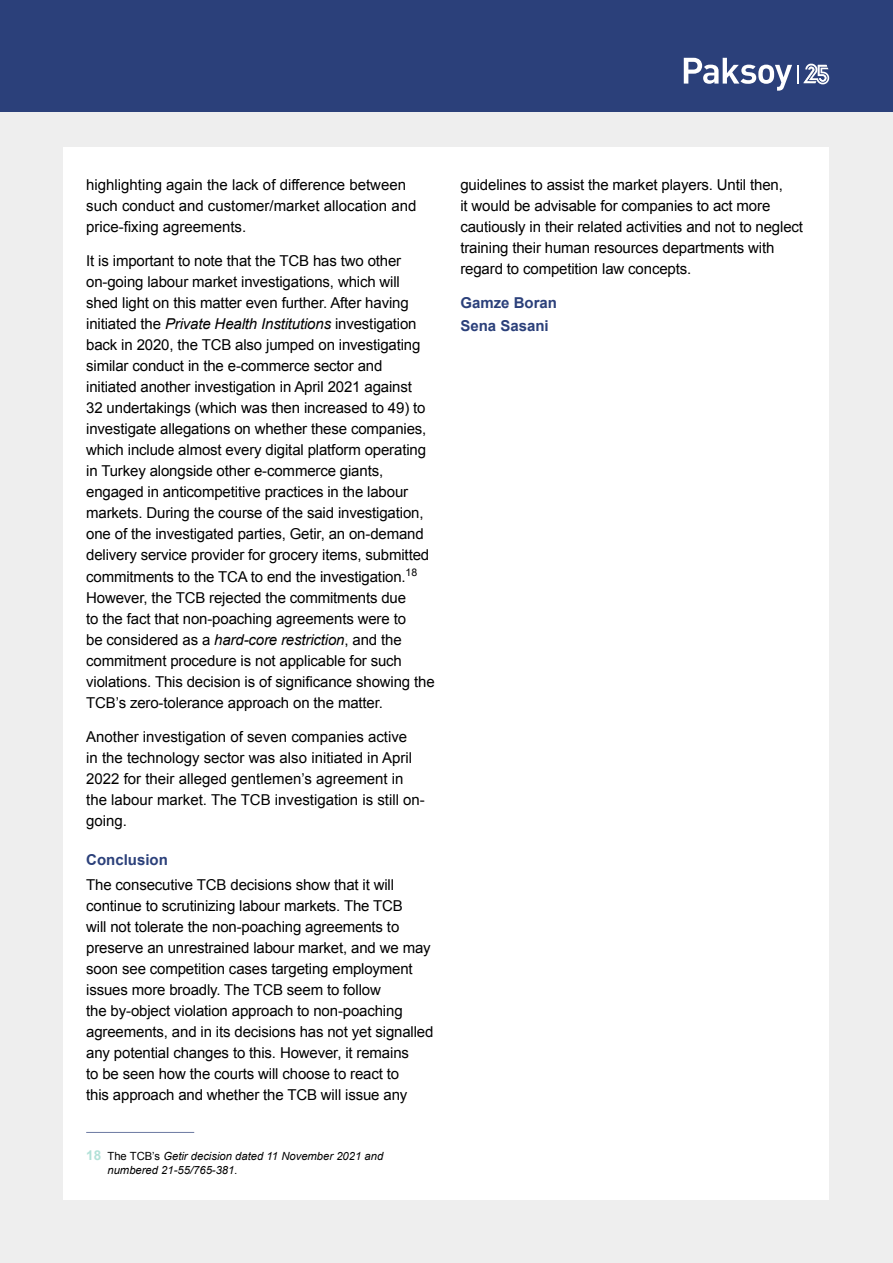
<style>
.page{position:relative;width:893px;height:1263px;background:#eee}
.page>*{position:absolute;margin:0;border:0;box-sizing:border-box;transform-origin:0 0}
.t1{font:15px/21px "Arial";letter-spacing:-.01em;color:#000}
.t2{font:700 15px/22.5px "Arial";color:#2b407a}
.t3{font:italic 11.25px/13.5px "Arial";color:#000}
.s1{font-style:italic}
.s2{font-weight:700;font-style:normal;font-size:13.5px;color:#b2e1d8}
.s3{font-style:normal}
</style>
<div class="page">
<div style="left:0;top:0;width:893px;height:112px;background:#2b407a"></div>
<div style="left:64px;top:147px;width:765px;height:1052px;background:#fff"></div>
<svg style="left:684px;top:58px;width:108px;height:33px"></svg>
<svg style="left:798px;top:63px;width:31px;height:21px"></svg>
<hr style="left:86px;top:1132px;width:108px;height:1px;background:#6b79a2">
<p class="t1" style="left:86px;top:174px;width:332px">highlighting again the lack of difference between such conduct and customer/market allocation and price-fixing agreements.</p>
<p class="t1" style="left:86px;top:250px;width:350px">It is important to note that the TCB has two other on-going labour market investigations, which will shed light on this matter even further. After having initiated the <span class="s1">Private Health Institutions</span> investigation back in 2020, the TCB also jumped on investigating similar conduct in the e-commerce sector and initiated another investigation in April 2021 against<br>32 undertakings (which was then increased to 49) to investigate allegations on whether these companies, which include almost every digital platform operating in Turkey alongside other e-commerce giants, engaged in anticompetitive practices in the labour markets. During the course of the said investigation, one of the investigated parties, Getir, an on-demand delivery service provider for grocery items, submitted commitments to the TCA to end the investigation.<sup>18<br></sup>However, the TCB rejected the commitments due<br>to the fact that non-poaching agreements were to<br>be considered as a <span class="s1">hard-core restriction</span>, and the commitment procedure is not applicable for such violations. This decision is of significance showing the TCB’s zero-tolerance approach on the matter.</p>
<p class="t1" style="left:86px;top:726px;width:340px">Another investigation of seven companies active<br>in the technology sector was also initiated in April 2022 for their alleged gentlemen’s agreement in the labour market. The TCB investigation is still on&shy;going.</p>
<p class="t2" style="left:86px;top:849px;width:83px">Conclusion</p>
<p class="t1" style="left:86px;top:874px;width:349px">The consecutive TCB decisions show that it will continue to scrutinizing labour markets. The TCB<br>will not tolerate the non-poaching agreements to preserve an unrestrained labour market, and we may soon see competition cases targeting employment issues more broadly. The TCB seem to follow<br>the by-object violation approach to non-poaching agreements, and in its decisions has not yet signalled any potential changes to this. However, it remains<br>to be seen how the courts will choose to react to<br>this approach and whether the TCB will issue any</p>
<p class="t3" style="left:107px;top:1150px;width:277px;text-indent:-21px"><span class="s2">18</span> <span class="s3">The TCB’s</span> Getir decision dated 11 November 2021 and numbered 21-55/765-381.</p>
<p class="t1" style="left:460px;top:174px;width:344px">guidelines to assist the market players. Until then,<br>it would be advisable for companies to act more cautiously in their related activities and not to neglect training their human resources departments with regard to competition law concepts.</p>
<p class="t2" style="left:460px;top:292px;width:98px">Gamze Boran<br>Sena Sasani</p>
</div>
